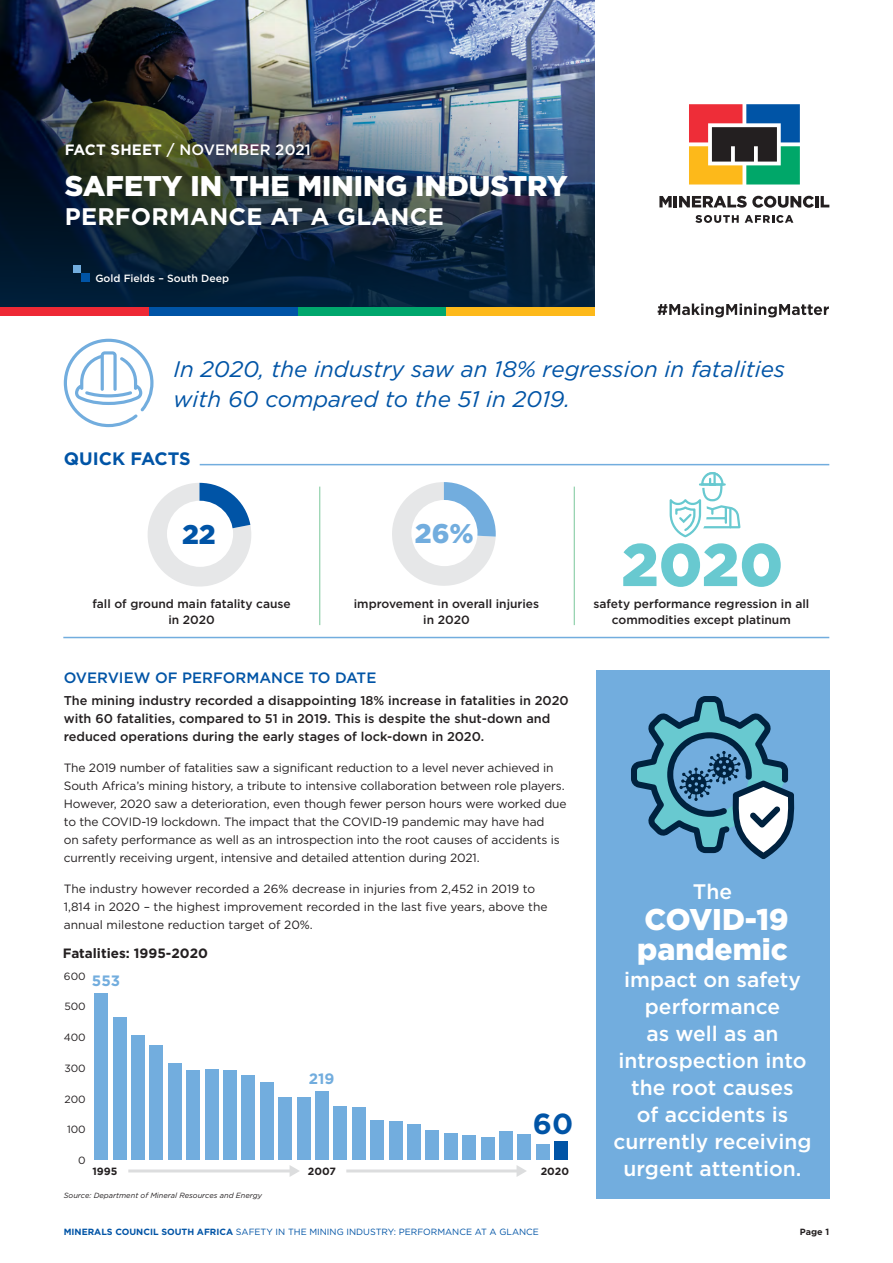
<style>
.page{position:relative;width:893px;height:1263px;background:#fff}
.page>*{position:absolute;margin:0;border:0;box-sizing:border-box;transform-origin:0 0}
.Quick_facts_copy_202{font:900 60px "Gotham";color:#68c9d0}
.Box_quotes_2021{font:900 30px/30px "Gotham";color:#fff}
.t1{font:700 28.95px "Gotham";color:#0054a6}
.Main_heading_2021{font:900 28.5px "Gotham";color:#fff}
.Quick_facts_copy_202-2{font:900 27px "Gotham";color:#72adde}
.Quick_facts_copy_202-3{font:900 27px "Gotham";color:#0054a6}
.Main_heading_2021-2{font:700 24px "Gotham";letter-spacing:.01em;color:#fff}
.Pull_quotes_intro_20{font:italic 22.5px/30px "Gotham";color:#0054a6}
.Box_quotes_2021-2{font:500 21px/27px "Gotham";color:#fff;text-align:center}
.Quick_facts_heading{font:700 18px "Gotham";color:#0054a6}
.Heading_1_2021{font:500 15px "Gotham";color:#0054a6}
.Fact_sheet_heading_2{font:500 15px "Gotham";letter-spacing:.01em;color:#fff}
.t2{font:700 15px "Gotham";color:#72adde}
.t3{font:700 13.5px "Gotham";color:#231f20}
.Intro_copy_2021{font:500 12.75px/18px "Gotham";color:#231f20}
.Body_Copy_2021{font:12px/18px "Gotham";letter-spacing:-.01em;color:#231f20}
.Quick_facts_copy_202-4{font:500 12px/16.5px "Gotham";color:#231f20;text-align:center}
.t4{font:500 10.5px "Gotham";color:#fff}
.t5{font:10.5px "Gotham";color:#231f20}
.t6{font:700 10.5px "Gotham";color:#231f20}
.t7{font:9px "Gotham";color:#0054a6}
.t8{font:700 9px "Gotham";color:#231f20}
.Body_Copy_2021-2{font:italic 7.5px "Gotham";color:#231f20}
.s1{font-weight:700}
</style>
<div class="page">
<div style="left:596px;top:671px;width:233px;height:528px;background:#72adde"></div>
<div style="left:554px;top:1141px;width:14px;height:19px;background:#0054a6"></div>
<div style="left:536px;top:1144px;width:14px;height:16px;background:#72adde"></div>
<div style="left:517px;top:1134px;width:14px;height:26px;background:#72adde"></div>
<div style="left:499px;top:1131px;width:14px;height:29px;background:#72adde"></div>
<div style="left:481px;top:1137px;width:13px;height:23px;background:#72adde"></div>
<div style="left:462px;top:1135px;width:14px;height:25px;background:#72adde"></div>
<div style="left:444px;top:1133px;width:14px;height:27px;background:#72adde"></div>
<div style="left:425px;top:1130px;width:14px;height:30px;background:#72adde"></div>
<div style="left:407px;top:1125px;width:14px;height:35px;background:#72adde"></div>
<div style="left:389px;top:1121px;width:13px;height:39px;background:#72adde"></div>
<div style="left:370px;top:1120px;width:14px;height:40px;background:#72adde"></div>
<div style="left:352px;top:1107px;width:14px;height:53px;background:#72adde"></div>
<div style="left:333px;top:1106px;width:14px;height:54px;background:#72adde"></div>
<div style="left:315px;top:1091px;width:14px;height:69px;background:#72adde"></div>
<div style="left:297px;top:1097px;width:13px;height:63px;background:#72adde"></div>
<div style="left:278px;top:1097px;width:14px;height:63px;background:#72adde"></div>
<div style="left:260px;top:1082px;width:14px;height:78px;background:#72adde"></div>
<div style="left:241px;top:1075px;width:14px;height:85px;background:#72adde"></div>
<div style="left:223px;top:1070px;width:14px;height:90px;background:#72adde"></div>
<div style="left:205px;top:1069px;width:13px;height:91px;background:#72adde"></div>
<div style="left:186px;top:1070px;width:14px;height:90px;background:#72adde"></div>
<div style="left:168px;top:1063px;width:14px;height:97px;background:#72adde"></div>
<div style="left:149px;top:1045px;width:14px;height:115px;background:#72adde"></div>
<div style="left:131px;top:1035px;width:14px;height:125px;background:#72adde"></div>
<div style="left:113px;top:1017px;width:13px;height:143px;background:#72adde"></div>
<div style="left:94px;top:993px;width:14px;height:167px;background:#72adde"></div>
<hr style="left:128px;top:1169px;width:163px;height:3px;background:#dcddde">
<svg style="left:290px;top:1165px;width:9px;height:12px"></svg>
<hr style="left:346px;top:1169px;width:172px;height:3px;background:#dcddde">
<svg style="left:517px;top:1165px;width:9px;height:12px"></svg>
<img style="left:0;top:0;width:595px;height:307px">
<div style="left:0;top:307px;width:149px;height:9px;background:#ee2935"></div>
<div style="left:149px;top:307px;width:149px;height:9px;background:#0054a6"></div>
<div style="left:298px;top:307px;width:150px;height:9px;background:#00a76d"></div>
<div style="left:447px;top:307px;width:149px;height:9px;background:#fdb91a"></div>
<svg style="left:689px;top:104px;width:111px;height:80px;background:#787562"></svg>
<svg style="left:659px;top:196px;width:170px;height:12px"></svg>
<svg style="left:695px;top:215px;width:44px;height:8px"></svg>
<svg style="left:745px;top:215px;width:48px;height:8px"></svg>
<svg style="left:658px;top:304px;width:171px;height:13px"></svg>
<hr style="left:63px;top:637px;width:766px;height:1px;background:#72adde">
<hr style="left:200px;top:464px;width:629px;height:1px;background:#72adde">
<svg style="left:148px;top:483px;width:103px;height:103px"></svg>
<div style="left:167px;top:501px;width:66px;height:66px;background:#fff;border-radius:50%"></div>
<svg style="left:392px;top:482px;width:104px;height:104px"></svg>
<div style="left:411px;top:500px;width:66px;height:66px;background:#fff;border-radius:50%"></div>
<hr style="left:320px;top:487px;width:1px;height:138px;background:#7ac79b">
<hr style="left:574px;top:487px;width:1px;height:138px;background:#7ac79b">
<svg style="left:669px;top:472px;width:72px;height:66px"></svg>
<div style="left:74px;top:265px;width:7px;height:8px;background:#72adde"></div>
<div style="left:81px;top:273px;width:9px;height:9px;background:#0054a6"></div>
<svg style="left:64px;top:339px;width:90px;height:88px"></svg>
<svg style="left:631px;top:696px;width:163px;height:163px"></svg>
<p class="Fact_sheet_heading_2" style="left:65px;top:140px;width:248px"><span class="s1">FACT SHEET</span> / NOVEMBER 2021</p>
<p class="Main_heading_2021" style="left:65px;top:167px;width:504px">SAFETY IN THE MINING INDUSTRY</p>
<p class="Main_heading_2021-2" style="left:65px;top:200px;width:381px">PERFORMANCE AT A GLANCE</p>
<p class="t4" style="left:95px;top:271px;width:135px">Gold Fields – South Deep</p>
<p class="Pull_quotes_intro_20" style="left:173px;top:353px;width:613px">In 2020, the industry saw an 18% regression in fatalities with 60 compared to the 51 in 2019.</p>
<p class="Quick_facts_heading" style="left:64px;top:447px;width:128px">QUICK FACTS</p>
<p class="Quick_facts_copy_202-3" style="left:182px;top:516px;width:35px">22</p>
<p class="Quick_facts_copy_202-2" style="left:415px;top:515px;width:60px">26%</p>
<p class="Quick_facts_copy_202" style="left:621px;top:523px;width:163px">2020</p>
<p class="Quick_facts_copy_202-4" style="left:93px;top:595px;width:200px">fall of ground main fatality cause in 2020</p>
<p class="Quick_facts_copy_202-4" style="left:354px;top:595px;width:187px">improvement in overall injuries in 2020</p>
<p class="Quick_facts_copy_202-4" style="left:593px;top:595px;width:217px">safety performance regression in all commodities except platinum</p>
<p class="Heading_1_2021" style="left:64px;top:668px;width:314px">OVERVIEW OF PERFORMANCE TO DATE</p>
<p class="Intro_copy_2021" style="left:64px;top:691px;width:506px">The mining industry recorded a disappointing 18% increase in fatalities in 2020 with 60 fatalities, compared to 51 in 2019. This is despite the shut-down and reduced operations during the early stages of lock-down in 2020.</p>
<p class="Body_Copy_2021" style="left:64px;top:758px;width:504px">The 2019 number of fatalities saw a significant reduction to a level never achieved in South Africa’s mining history, a tribute to intensive collaboration between role players.<br>However, 2020 saw a deterioration, even though fewer person hours were worked due to the COVID-19 lockdown. The impact that the COVID-19 pandemic may have had<br>on safety performance as well as an introspection into the root causes of accidents is currently receiving urgent, intensive and detailed attention during 2021.</p>
<p class="Body_Copy_2021" style="left:64px;top:879px;width:485px">The industry however recorded a 26% decrease in injuries from 2,452 in 2019 to<br>1,814 in 2020 – the highest improvement recorded in the last five years, above the annual milestone reduction target of 20%.</p>
<p class="t3" style="left:63px;top:944px;width:147px">Fatalities: 1995-2020</p>
<p class="t5" style="left:64px;top:969px;width:23px">600</p>
<p class="t5" style="left:64px;top:1000px;width:23px">500</p>
<p class="t5" style="left:64px;top:1031px;width:24px">400</p>
<p class="t5" style="left:64px;top:1061px;width:23px">300</p>
<p class="t5" style="left:64px;top:1092px;width:23px">200</p>
<p class="t5" style="left:67px;top:1123px;width:20px">100</p>
<p class="t5" style="left:78px;top:1154px;width:9px">0</p>
<p class="Body_Copy_2021-2" style="left:64px;top:1191px;width:200px">Source: Department of Mineral Resources and Energy</p>
<p class="t2" style="left:92px;top:971px;width:30px">553</p>
<p class="t2" style="left:309px;top:1069px;width:27px">219</p>
<p class="t1" style="left:533px;top:1104px;width:42px">60</p>
<p class="t6" style="left:92px;top:1164px;width:26px">1995</p>
<p class="t6" style="left:308px;top:1164px;width:30px">2007</p>
<p class="t6" style="left:541px;top:1164px;width:30px">2020</p>
<p class="Box_quotes_2021-2" style="left:693px;top:877px;width:41px">The</p>
<p class="Box_quotes_2021" style="left:637px;top:904px;width:153px">COVID-19 pandemic</p>
<p class="Box_quotes_2021-2" style="left:613px;top:966px;width:200px">impact on safety performance<br>as well as an introspection into the root causes<br>of accidents is currently receiving urgent attention.</p>
<p class="t7" style="left:64px;top:1226px;width:477px"><span class="s1">MINERALS COUNCIL SOUTH AFRICA</span> SAFETY IN THE MINING INDUSTRY: PERFORMANCE AT A GLANCE</p>
<p class="t8" style="left:800px;top:1225px;width:31px">Page 1</p>
</div>
